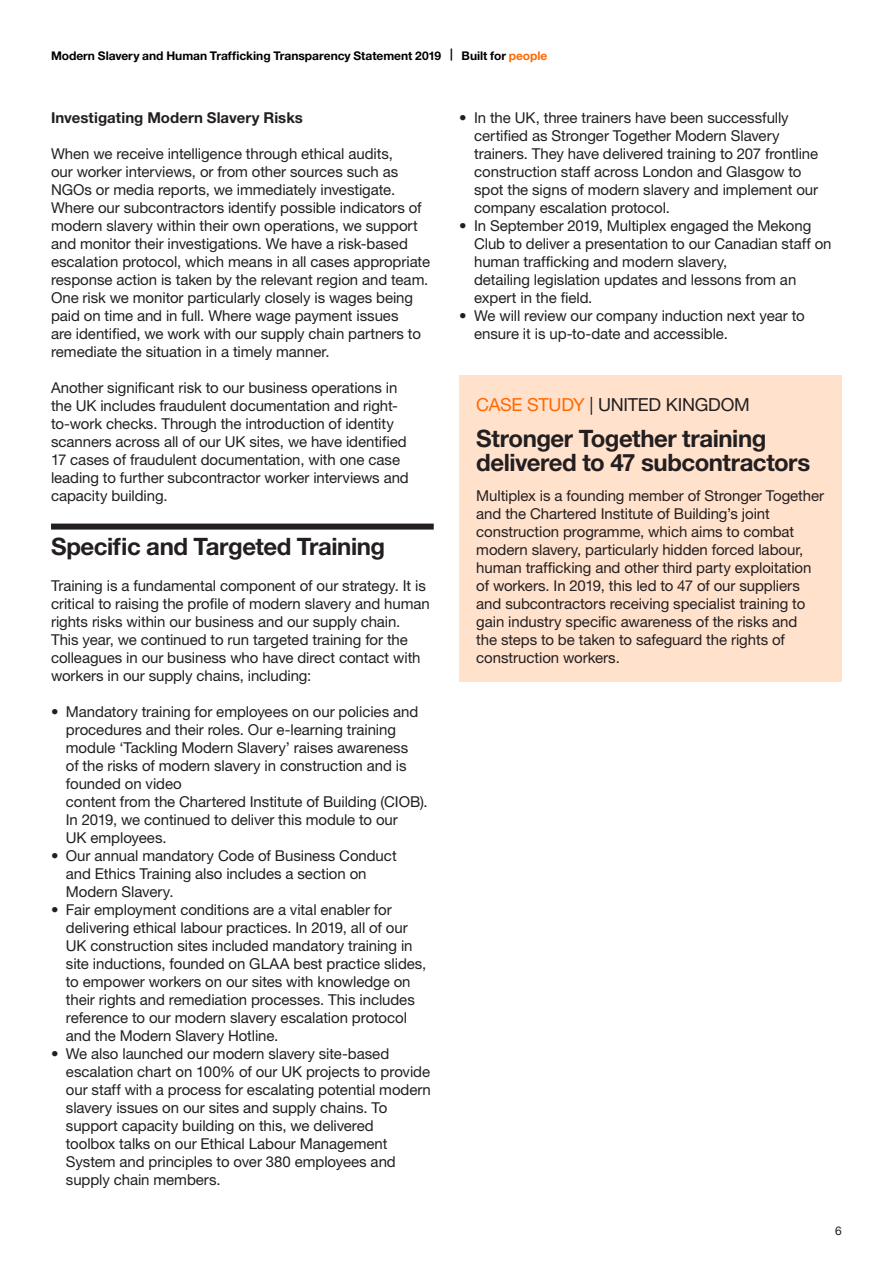
<style>
.page{position:relative;width:893px;height:1263px;background:#fff}
.page>*{position:absolute;margin:0;border:0;box-sizing:border-box;transform-origin:0 0}
.small_heading_bold{font:700 24px/24px "Helvetica Neue LT Std";letter-spacing:-.02em;color:#231f20}
.small_heading_bold_w{font:700 24px "Helvetica Neue LT Std";letter-spacing:-.02em;color:#231f20}
.small_heading_bold-2{font:18px "Helvetica Neue LT Std";letter-spacing:-.015em;color:#231f20}
.main_body{font:15px/18px "Helvetica Neue LT Std";letter-spacing:-.005em;color:#231f20}
.main_body_bold{font:700 15px "Helvetica Neue LT Std";letter-spacing:.005em;color:#231f20}
.t1{font:700 12px "Helvetica Neue LT Std";color:#000}
.t2{font:12px "Helvetica Neue LT Std";color:#231f20}
.s1{color:#ff6900}
</style>
<div class="page">
<div style="left:51px;top:524px;width:383px;height:6px;background:#231f20"></div>
<div style="left:459px;top:375px;width:383px;height:306px;background:#ffe1cc"></div>
<p class="t1" style="left:51px;top:48px;width:498px">Modern Slavery and Human Trafficking Transparency Statement 2019 | Built for <span class="s1">people</span></p>
<p class="main_body_bold" style="left:51px;top:108px;width:253px">Investigating Modern Slavery Risks</p>
<p class="main_body" style="left:51px;top:144px;width:381px">When we receive intelligence through ethical audits,<br>our worker interviews, or from other sources such as NGOs or media reports, we immediately investigate.<br>Where our subcontractors identify possible indicators of modern slavery within their own operations, we support and monitor their investigations. We have a risk-based escalation protocol, which means in all cases appropriate response action is taken by the relevant region and team.<br>One risk we monitor particularly closely is wages being paid on time and in full. Where wage payment issues<br>are identified, we work with our supply chain partners to remediate the situation in a timely manner.</p>
<p class="main_body" style="left:51px;top:378px;width:359px">Another significant risk to our business operations in the UK includes fraudulent documentation and right&shy;to-work checks. Through the introduction of identity scanners across all of our UK sites, we have identified 17 cases of fraudulent documentation, with one case leading to further subcontractor worker interviews and capacity building.</p>
<p class="small_heading_bold_w" style="left:51px;top:532px;width:336px">Specific and Targeted Training</p>
<p class="main_body" style="left:51px;top:576px;width:380px">Training is a fundamental component of our strategy. It is critical to raising the profile of modern slavery and human rights risks within our business and our supply chain.<br>This year, we continued to run targeted training for the colleagues in our business who have direct contact with workers in our supply chains, including:</p>
<p class="main_body" style="left:66px;top:702px;width:363px;text-indent:-15px">• Mandatory training for employees on our policies and procedures and their roles. Our e-learning training module ‘Tackling Modern Slavery’ raises awareness<br>of the risks of modern slavery in construction and is founded on video<br>content from the Chartered Institute of Building (CIOB).<br>In 2019, we continued to deliver this module to our<br>UK employees.</p>
<p class="main_body" style="left:66px;top:846px;width:332px;text-indent:-15px">• Our annual mandatory Code of Business Conduct and Ethics Training also includes a section on<br>Modern Slavery.</p>
<p class="main_body" style="left:66px;top:900px;width:362px;text-indent:-15px">• Fair employment conditions are a vital enabler for delivering ethical labour practices. In 2019, all of our UK construction sites included mandatory training in site inductions, founded on GLAA best practice slides, to empower workers on our sites with knowledge on their rights and remediation processes. This includes reference to our modern slavery escalation protocol and the Modern Slavery Hotline.</p>
<p class="main_body" style="left:66px;top:1044px;width:366px;text-indent:-15px">• We also launched our modern slavery site-based escalation chart on 100% of our UK projects to provide our staff with a process for escalating potential modern slavery issues on our sites and supply chains. To support capacity building on this, we delivered<br>toolbox talks on our Ethical Labour Management System and principles to over 380 employees and supply chain members.</p>
<p class="main_body" style="left:474px;top:108px;width:346px;text-indent:-15px">• In the UK, three trainers have been successfully certified as Stronger Together Modern Slavery trainers. They have delivered training to 207 frontline construction staff across London and Glasgow to spot the signs of modern slavery and implement our company escalation protocol.</p>
<p class="main_body" style="left:474px;top:216px;width:359px;text-indent:-15px">• In September 2019, Multiplex engaged the Mekong Club to deliver a presentation to our Canadian staff on human trafficking and modern slavery,<br>detailing legislation updates and lessons from an expert in the field.</p>
<p class="main_body" style="left:474px;top:306px;width:332px;text-indent:-15px">• We will review our company induction next year to ensure it is up-to-date and accessible.</p>
<p class="small_heading_bold-2" style="left:476px;top:394px;width:275px"><span class="s1">CASE STUDY</span> | UNITED KINGDOM</p>
<p class="small_heading_bold" style="left:476px;top:426px;width:335px">Stronger Together training delivered to 47 subcontractors</p>
<p class="main_body" style="left:476px;top:486px;width:349px">Multiplex is a founding member of Stronger Together and the Chartered Institute of Building’s joint construction programme, which aims to combat modern slavery, particularly hidden forced labour, human trafficking and other third party exploitation of workers. In 2019, this led to 47 of our suppliers and subcontractors receiving specialist training to gain industry specific awareness of the risks and<br>the steps to be taken to safeguard the rights of construction workers.</p>
<p class="t2" style="left:835px;top:1224px;width:8px">6</p>
</div>
